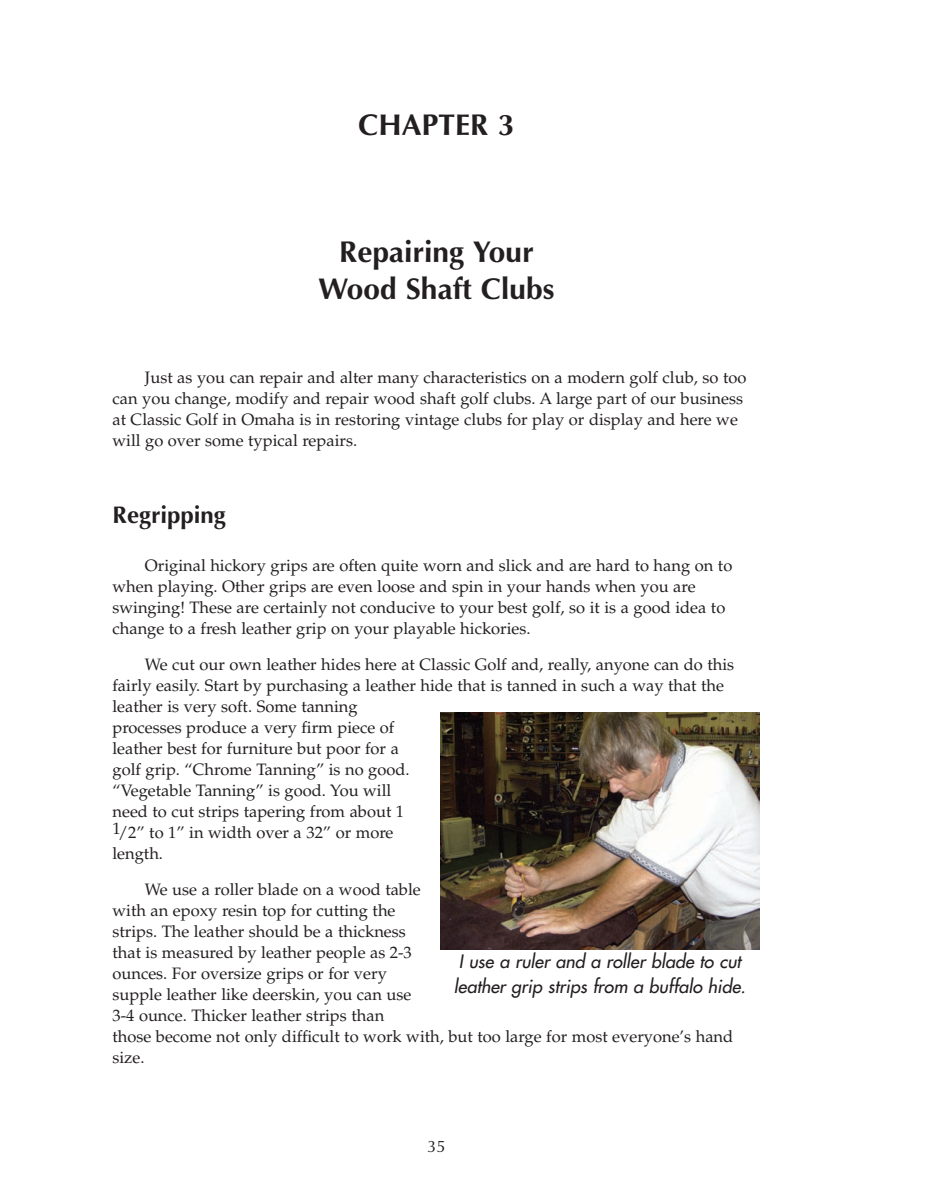
<style>
.page{position:relative;width:927px;height:1197px;background:#fff}
.page>*{position:absolute;margin:0;border:0;box-sizing:border-box;transform-origin:0 0}
.t1{font:700 30px/36.5px "Optima";color:#231f20;text-align:center}
.t2{font:700 24px "Optima";color:#231f20}
.t3{font:italic 18px/24.6px "Futura";color:#231f20}
.t4{font:16.5px/21px "Palatino";color:#231f20}
.t5{font:16.5px "Optima";color:#231f20}
</style>
<div class="page">
<img style="left:440px;top:712px;width:320px;height:238px">
<p class="t1" style="left:359px;top:107px;width:157px">CHAPTER 3</p>
<p class="t1" style="left:318px;top:234px;width:238px">Repairing Your<br>Wood Shaft Clubs</p>
<p class="t4" style="left:112px;top:369px;width:635px;text-indent:32px">Just as you can repair and alter many characteristics on a modern golf club, so too can you change, modify and repair wood shaft golf clubs. A large part of our business at Classic Golf in Omaha is in restoring vintage clubs for play or display and here we will go over some typical repairs.</p>
<p class="t2" style="left:112px;top:501px;width:115px">Regripping</p>
<p class="t4" style="left:112px;top:557px;width:621px;text-indent:32px">Original hickory grips are often quite worn and slick and are hard to hang on to when playing. Other grips are even loose and spin in your hands when you are swinging! These are certainly not conducive to your best golf, so it is a good idea to change to a fresh leather grip on your playable hickories.</p>
<p class="t4" style="left:112px;top:656px;width:623px;text-indent:32px">We cut our own leather hides here at Classic Golf and, really, anyone can do this fairly easily. Start by purchasing a leather hide that is tanned in such a way that the leather is very soft. Some tanning<br>processes produce a very firm piece of<br>leather best for furniture but poor for a<br>golf grip. “Chrome Tanning” is no good.<br>“Vegetable Tanning” is good. You will<br>need to cut strips tapering from about 1<br>1/2” to 1” in width over a 32” or more<br>length.</p>
<p class="t4" style="left:112px;top:881px;width:622px;text-indent:32px">We use a roller blade on a wood table<br>with an epoxy resin top for cutting the<br>strips. The leather should be a thickness<br>that is measured by leather people as 2-3<br>ounces. For oversize grips or for very<br>supple leather like deerskin, you can use<br>3-4 ounce. Thicker leather strips than<br>those become not only difficult to work with, but too large for most everyone’s hand size.</p>
<p class="t3" style="left:454px;top:950px;width:293px">I use a ruler and a roller blade to cut leather grip strips from a buffalo hide.</p>
<p class="t5" style="left:427px;top:1136px;width:20px">35</p>
</div>
